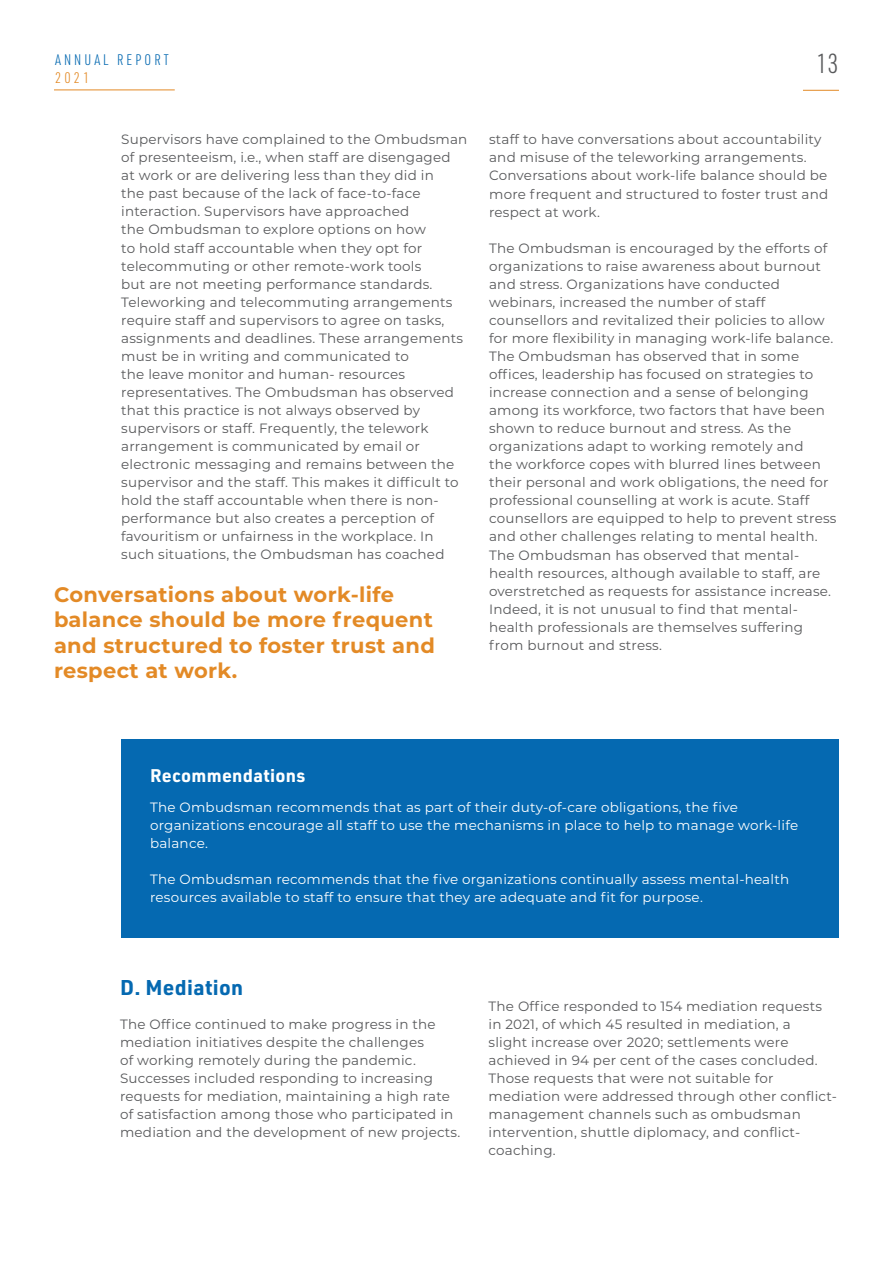
<style>
.page{position:relative;width:893px;height:1263px;background:#fff}
.page>*{position:absolute;margin:0;border:0;box-sizing:border-box;transform-origin:0 0}
.t1{font:300 27px "URWDIN Cond";color:#58595b}
.t2{font:700 21px/25.5px "Montserrat";letter-spacing:.015em;color:#e38a26}
.t3{font:700 21px "URWDIN";letter-spacing:.015em;color:#0569b1}
.t4{font:700 18px "URWDIN";letter-spacing:.015em;color:#fff}
.t5{font:300 15px "URWDIN Cond";letter-spacing:.2em;color:#0569b1}
.t6{font:300 15px "URWDIN Cond";color:#e38a26}
.t7{font:13.5px/18px "Montserrat";letter-spacing:.015em;color:#58595b}
.t8{font:13.5px/18px "Montserrat";letter-spacing:.015em;color:#fff}
</style>
<div class="page">
<hr style="left:54px;top:90px;width:121px;height:1px;background:#e38a26">
<hr style="left:803px;top:90px;width:36px;height:1px;background:#e38a26">
<div style="left:121px;top:740px;width:718px;height:198px;background:#0569b1"></div>
<p class="t5" style="left:55px;top:50px;width:115px">ANNUAL REPORT</p>
<p class="t6" style="left:55px;top:68px;width:36px">2021</p>
<h1 class="t1" style="left:816px;top:46px;width:24px">13</h1>
<p class="t7" style="left:121px;top:130px;width:348px">Supervisors have complained to the Ombudsman of presenteeism, i.e., when staff are disengaged at work or are delivering less than they did in<br>the past because of the lack of face-to-face interaction. Supervisors have approached<br>the Ombudsman to explore options on how<br>to hold staff accountable when they opt for telecommuting or other remote-work tools<br>but are not meeting performance standards.<br>Teleworking and telecommuting arrangements require staff and supervisors to agree on tasks, assignments and deadlines. These arrangements must be in writing and communicated to<br>the leave monitor and human- resources representatives. The Ombudsman has observed that this practice is not always observed by supervisors or staff. Frequently, the telework arrangement is communicated by email or electronic messaging and remains between the supervisor and the staff. This makes it difficult to hold the staff accountable when there is non&shy;performance but also creates a perception of favouritism or unfairness in the workplace. In such situations, the Ombudsman has coached</p>
<p class="t7" style="left:489px;top:130px;width:341px">staff to have conversations about accountability and misuse of the teleworking arrangements.<br>Conversations about work-life balance should be more frequent and structured to foster trust and respect at work.</p>
<p class="t7" style="left:489px;top:238px;width:349px">The Ombudsman is encouraged by the efforts of organizations to raise awareness about burnout and stress. Organizations have conducted webinars, increased the number of staff counsellors and revitalized their policies to allow for more flexibility in managing work-life balance.<br>The Ombudsman has observed that in some offices, leadership has focused on strategies to increase connection and a sense of belonging among its workforce, two factors that have been shown to reduce burnout and stress. As the organizations adapt to working remotely and<br>the workforce copes with blurred lines between their personal and work obligations, the need for professional counselling at work is acute. Staff counsellors are equipped to help to prevent stress and other challenges relating to mental health.<br>The Ombudsman has observed that mental&shy;health resources, although available to staff, are overstretched as requests for assistance increase.<br>Indeed, it is not unusual to find that mental&shy;health professionals are themselves suffering from burnout and stress.</p>
<h2 class="t2" style="left:54px;top:580px;width:383px">Conversations about work-life balance should be more frequent and structured to foster trust and respect at work.</h2>
<h3 class="t4" style="left:150px;top:763px;width:157px">Recommendations</h3>
<p class="t8" style="left:150px;top:798px;width:650px">The Ombudsman recommends that as part of their duty-of-care obligations, the five organizations encourage all staff to use the mechanisms in place to help to manage work-life balance.</p>
<p class="t8" style="left:150px;top:870px;width:641px">The Ombudsman recommends that the five organizations continually assess mental-health resources available to staff to ensure that they are adequate and fit for purpose.</p>
<h2 class="t3" style="left:120px;top:973px;width:125px">D. Mediation</h2>
<p class="t7" style="left:120px;top:1014px;width:342px">The Office continued to make progress in the mediation initiatives despite the challenges<br>of working remotely during the pandemic.<br>Successes included responding to increasing requests for mediation, maintaining a high rate of satisfaction among those who participated in mediation and the development of new projects.</p>
<p class="t7" style="left:488px;top:996px;width:350px">The Office responded to 154 mediation requests in 2021, of which 45 resulted in mediation, a<br>slight increase over 2020; settlements were achieved in 94 per cent of the cases concluded.<br>Those requests that were not suitable for mediation were addressed through other conflict&shy;management channels such as ombudsman intervention, shuttle diplomacy, and conflict&shy;coaching.</p>
</div>
